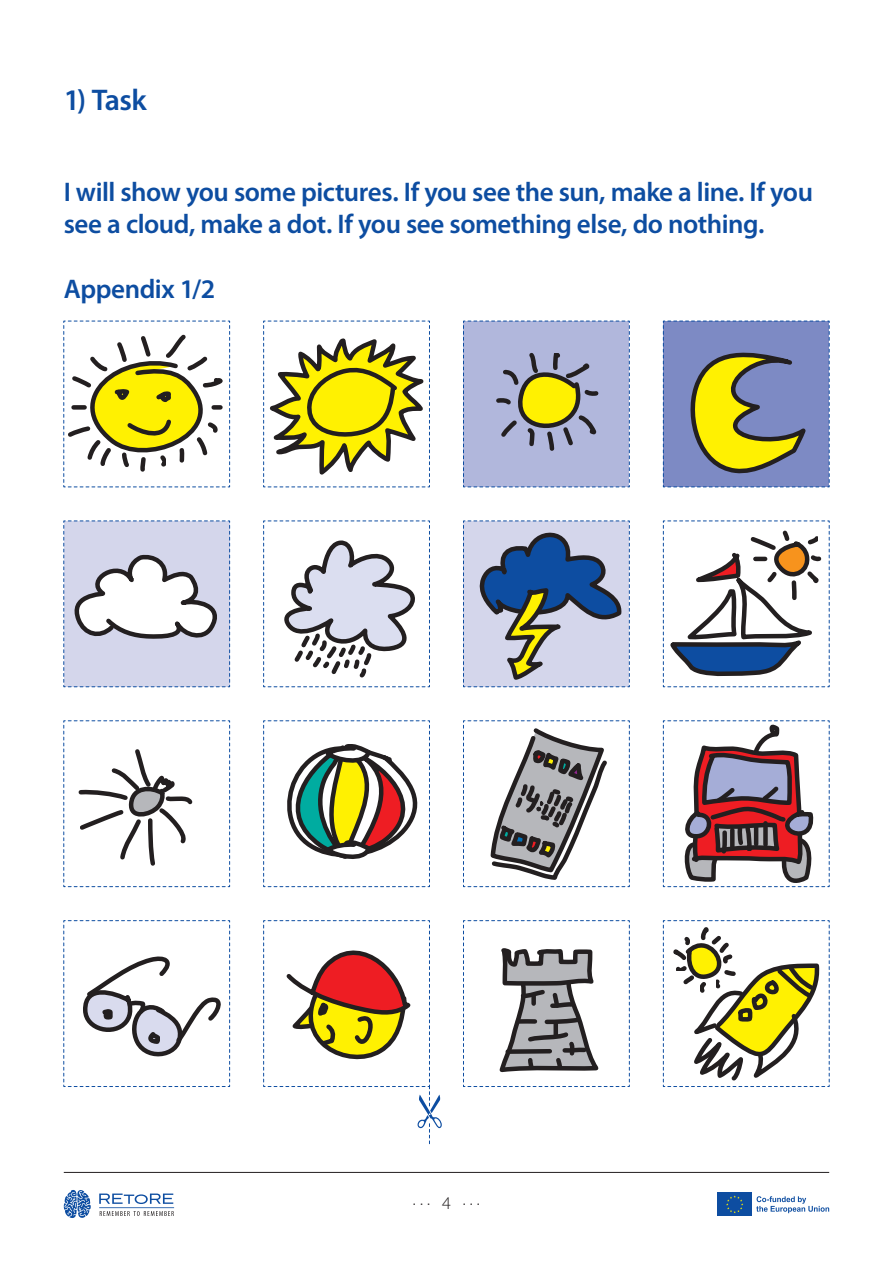
<style>
.page{position:relative;width:893px;height:1263px;background:#fff}
.page>*{position:absolute;margin:0;border:0;box-sizing:border-box;transform-origin:0 0}
.ÚKOL_Nadpisek{font:600 30px "Myriad Pro";color:#0d4da1}
.ÚKOL_Nadpisek-2{font:600 27px/32.4px "Myriad Pro";letter-spacing:-.015em;color:#0d4da1}
.t1{font:300 18px "Myriad Pro";color:#231f20}
</style>
<div class="page">
<svg style="left:64px;top:1190px;width:110px;height:28px"></svg>
<hr style="left:64px;top:1172px;width:765px;height:1px;background:#231f20">
<div style="left:718px;top:1192px;width:34px;height:24px;background:#0d4da1"></div>
<svg style="left:726px;top:1195px;width:17px;height:18px"></svg>
<svg style="left:756px;top:1196px;width:73px;height:17px"></svg>
<svg style="left:63px;top:320px;width:167px;height:168px"></svg>
<svg style="left:663px;top:720px;width:167px;height:167px"></svg>
<svg style="left:263px;top:720px;width:167px;height:167px"></svg>
<svg style="left:463px;top:920px;width:167px;height:167px"></svg>
<svg style="left:63px;top:920px;width:167px;height:167px"></svg>
<svg style="left:63px;top:520px;width:167px;height:167px"></svg>
<svg style="left:263px;top:320px;width:167px;height:168px"></svg>
<svg style="left:263px;top:520px;width:167px;height:167px"></svg>
<svg style="left:263px;top:920px;width:179px;height:224px"></svg>
<svg style="left:663px;top:320px;width:167px;height:168px;background:#8d9493"></svg>
<svg style="left:463px;top:520px;width:167px;height:167px;background:#95a4bc"></svg>
<svg style="left:463px;top:320px;width:167px;height:168px;background:#acb0c0"></svg>
<svg style="left:663px;top:920px;width:167px;height:167px"></svg>
<svg style="left:63px;top:720px;width:167px;height:167px"></svg>
<svg style="left:463px;top:720px;width:167px;height:167px"></svg>
<svg style="left:663px;top:520px;width:167px;height:167px"></svg>
<p class="ÚKOL_Nadpisek" style="left:64px;top:81px;width:84px">1) Task</p>
<p class="ÚKOL_Nadpisek-2" style="left:64px;top:175px;width:751px">I will show you some pictures. If you see the sun, make a line. If you see a cloud, make a dot. If you see something else, do nothing.</p>
<p class="ÚKOL_Nadpisek-2" style="left:64px;top:272px;width:153px">Appendix 1/2</p>
<p class="t1" style="left:413px;top:1193px;width:68px">· · · 4 · · ·</p>
</div>
